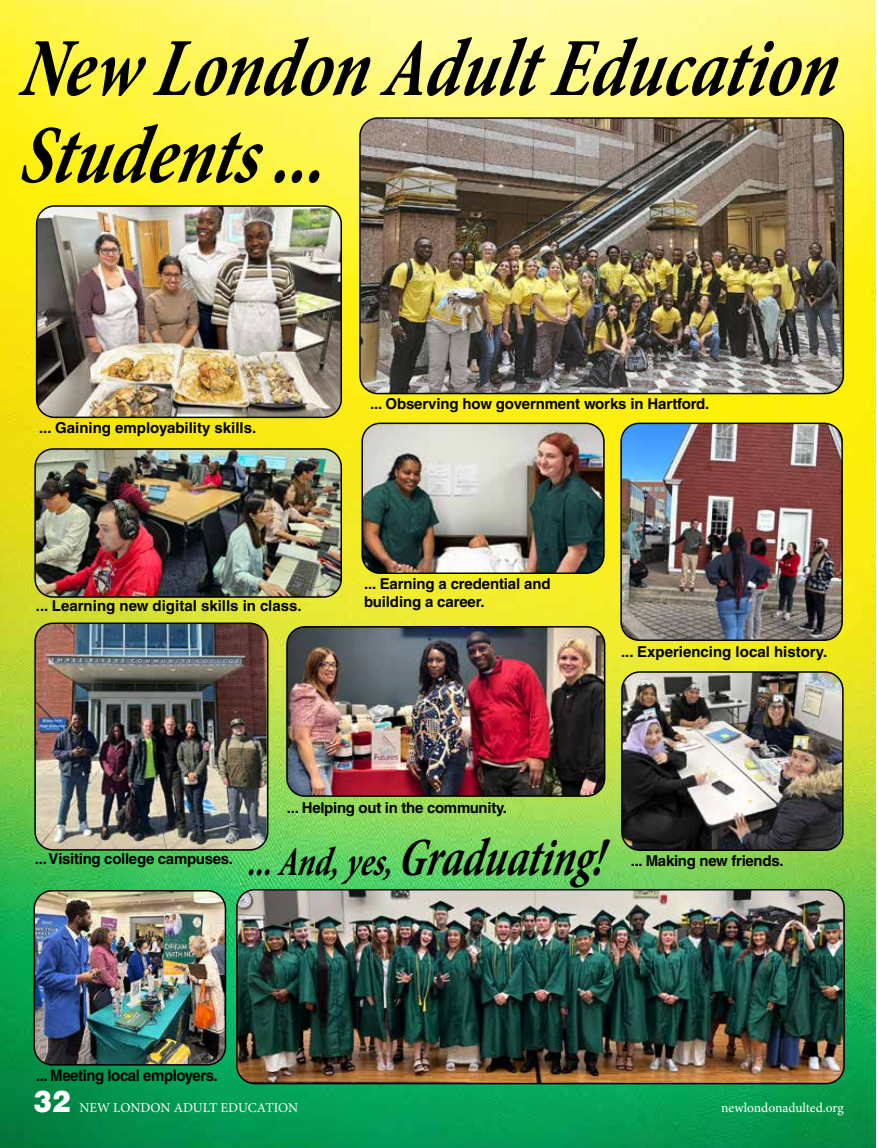
<style>
.page{position:relative;width:878px;height:1148px;background:#fff}
.page>*{position:absolute;margin:0;border:0;box-sizing:border-box;transform-origin:0 0}
.t1{font:italic 700 condensed 83.55px/87px "Minion Pro";color:#000;scale:.86 1}
.t2{font:italic 700 condensed 41.25px "Minion Pro";color:#000;scale:.8 1}
.t3{font:900 30px "Helvetica LT Pro";color:#fff;scale:.92 1}
.t4{font:700 15.75px "Helvetica LT Pro";letter-spacing:-.03em;color:#000;scale:.95 1}
.t5{font:700 15px/18px "Helvetica LT Pro";letter-spacing:-.01em;color:#000}
.t6{font:13.5px "Minion Pro";letter-spacing:-.005em;color:#fff}
.s1{font-size:54.3px}
</style>
<div class="page">
<img style="left:0;top:0;width:875px;height:1148px">
<img style="left:237px;top:889px;width:605px;height:194px">
<div style="left:236px;top:889px;width:608px;height:195px;border:2px solid #000;border-radius:18px"></div>
<img style="left:34px;top:890px;width:191px;height:174px">
<div style="left:33px;top:890px;width:193px;height:175px;border:2px solid #000;border-radius:18px"></div>
<img style="left:621px;top:423px;width:221px;height:217px">
<div style="left:620px;top:422px;width:222px;height:219px;border:2px solid #000;border-radius:18px"></div>
<img style="left:360px;top:118px;width:483px;height:275px">
<div style="left:359px;top:117px;width:485px;height:277px;border:2px solid #000;border-radius:18px"></div>
<img style="left:37px;top:206px;width:304px;height:211px">
<div style="left:36px;top:205px;width:306px;height:213px;border:2px solid #000;border-radius:18px"></div>
<img style="left:622px;top:672px;width:220px;height:178px">
<div style="left:621px;top:671px;width:222px;height:180px;border:2px solid #000;border-radius:18px"></div>
<img style="left:287px;top:627px;width:317px;height:169px">
<div style="left:286px;top:626px;width:319px;height:170px;border:2px solid #000;border-radius:18px"></div>
<img style="left:35px;top:623px;width:232px;height:227px">
<div style="left:34px;top:622px;width:234px;height:228px;border:2px solid #000;border-radius:18px"></div>
<img style="left:35px;top:449px;width:306px;height:148px">
<div style="left:34px;top:448px;width:308px;height:150px;border:2px solid #000;border-radius:18px"></div>
<img style="left:362px;top:423px;width:242px;height:150px">
<div style="left:361px;top:422px;width:243px;height:152px;border:2px solid #000;border-radius:18px"></div>
<h1 class="t1" style="left:19px;top:24px;width:976px">New LondonAdultEducation<br>Students...</h1>
<p class="t5" style="left:39px;top:419px;width:219px">... Gaining employability skills.</p>
<p class="t5" style="left:36px;top:596px;width:267px">... Learning new digital skills in class.</p>
<p class="t5" style="left:370px;top:394px;width:341px">... Observing how government works in Hartford.</p>
<p class="t5" style="left:364px;top:575px;width:188px">... Earning a credential and building a career.</p>
<p class="t5" style="left:621px;top:642px;width:207px">... Experiencing local history.</p>
<p class="t5" style="left:35px;top:849px;width:200px">... Visiting college campuses.</p>
<p class="t5" style="left:287px;top:798px;width:222px">... Helping out in the community.</p>
<h2 class="t2" style="left:247px;top:833px;width:461px">...And,yes,<span class="s1">Graduating!</span></h2>
<p class="t5" style="left:631px;top:851px;width:154px">... Making new friends.</p>
<p class="t4" style="left:36px;top:1065px;width:193px">... Meeting local employers.</p>
<h3 class="t3" style="left:33px;top:1082px;width:42px">32</h3>
<p class="t6" style="left:79px;top:1099px;width:220px">NEW LONDON ADULT EDUCATION</p>
<p class="t6" style="left:721px;top:1099px;width:124px">newlondonadulted.org</p>
</div>
